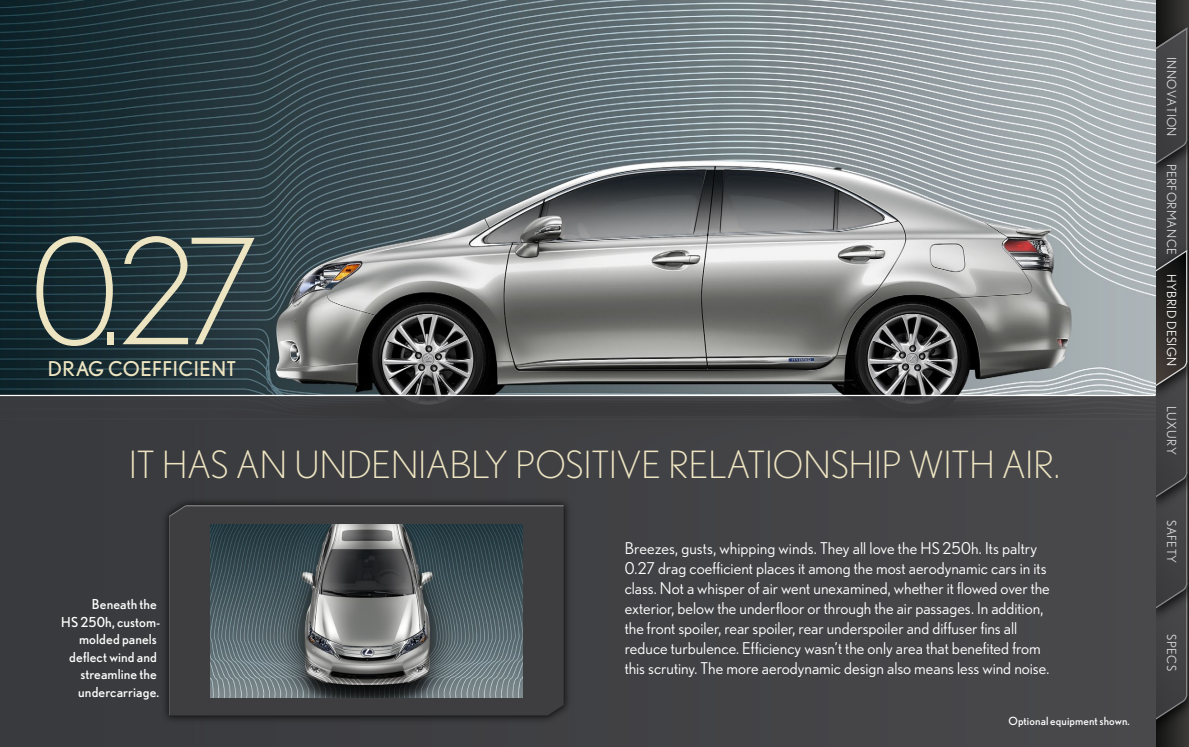
<style>
.page{position:relative;width:1189px;height:747px;background:#fff}
.page>*{position:absolute;margin:0;border:0;box-sizing:border-box;transform-origin:0 0}
.t1{font:300 145.75px "Nobel";color:#ede4c1}
.t2{font:300 37.5px "Nobel";color:#ede4c1}
.t3{font:20.38px "Nobel";letter-spacing:.025em;color:#ede4c1}
.t4{font:16.25px/20px "Nobel";color:#fff}
.t5{font:13.75px/17.5px "Nobel";letter-spacing:.01em;color:#fff;text-align:right}
.t6{font:12.5px "Nobel";letter-spacing:.03em;color:#d9dadb}
.t7{font:12.5px "Nobel";letter-spacing:.03em;color:#fff}
.t8{font:11.25px "Nobel";letter-spacing:.01em;color:#fff}
</style>
<div class="page">
<svg style="left:1155px;top:0;width:33px;height:747px"></svg>
<img style="left:1155px;top:628px;width:33px;height:111px">
<img style="left:1186px;top:517px;width:2px;height:111px">
<img style="left:1186px;top:405px;width:2px;height:112px">
<img style="left:1186px;top:183px;width:2px;height:57px">
<img style="left:1155px;top:18px;width:33px;height:165px">
<img style="left:1186px;top:240px;width:2px;height:165px">
<svg style="left:1155px;top:27px;width:31px;height:693px;background:#3e3d3f"></svg>
<img style="left:0;top:0;width:1155px;height:395px">
<div style="left:0;top:396px;width:1155px;height:351px;background:#3e3d40"></div>
<div style="left:161px;top:497px;width:411px;height:228px;background:#353538"></div>
<div style="left:167px;top:504px;width:397px;height:213px;background:#000;opacity:.75"></div>
<img style="left:210px;top:524px;width:312px;height:173px">
<p class="t1" style="left:31px;top:209px;width:230px">0.27</p>
<p class="t3" style="left:48px;top:357px;width:190px">DRAG COEFFICIENT</p>
<p class="t2" style="left:129px;top:443px;width:931px">IT HAS AN UNDENIABLY POSITIVE RELATIONSHIP WITH AIR.</p>
<p class="t5" style="left:61px;top:596px;width:101px">Beneath the<br>HS 250h, custom&shy;molded panels deflect wind and streamline the undercarriage.</p>
<p class="t4" style="left:624px;top:538px;width:426px">Breezes, gusts, whipping winds. They all love the HS 250h. Its paltry 0.27 drag coefficient places it among the most aerodynamic cars in its class. Not a whisper of air went unexamined, whether it flowed over the exterior, below the underfloor or through the air passages. In addition, the front spoiler, rear spoiler, rear underspoiler and diffuser fins all reduce turbulence. Efficiency wasn’t the only area that benefited from this scrutiny. The more aerodynamic design also means less wind noise.</p>
<p class="t8" style="left:1008px;top:714px;width:123px">Optional equipment shown.</p>
<p class="t6" style="left:1178px;top:57px;width:81px;rotate:90deg">INNOVATION</p>
<p class="t6" style="left:1178px;top:164px;width:92px;rotate:90deg">PERFORMANCE</p>
<p class="t7" style="left:1178px;top:274px;width:94px;rotate:90deg">HYBRID DESIGN</p>
<p class="t6" style="left:1178px;top:406px;width:50px;rotate:90deg">LUXURY</p>
<p class="t6" style="left:1178px;top:520px;width:44px;rotate:90deg">SAFETY</p>
<p class="t6" style="left:1178px;top:634px;width:38px;rotate:90deg">SPECS</p>
</div>
